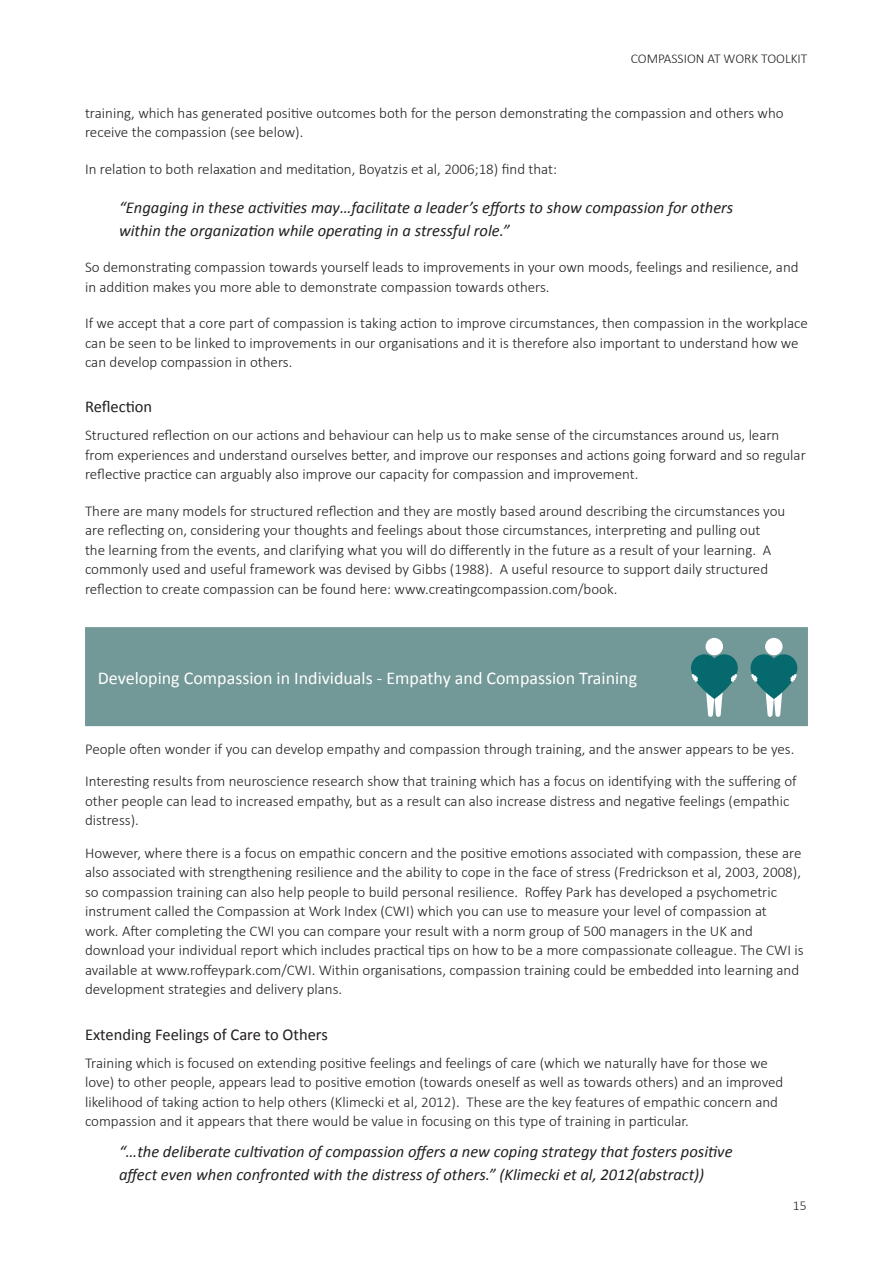
<style>
.page{position:relative;width:893px;height:1263px;background:#fff}
.page>*{position:absolute;margin:0;border:0;box-sizing:border-box;transform-origin:0 0}
.Level_1_extra_headin{font:18px "Calibri";color:#fff}
.Text_Quote{font:italic 16.5px/22.5px "Calibri";color:#231f20}
.Level_2_heading{font:16.5px "Calibri";color:#231f20}
.t1{font:300 15px/19.5px "Calibri";color:#231f20}
.t2{font:300 13.5px "Calibri";color:#231f20}
</style>
<div class="page">
<div style="left:85px;top:627px;width:723px;height:99px;background:#729897"></div>
<div style="left:765px;top:638px;width:18px;height:17px;background:#fff;border-radius:50%"></div>
<svg style="left:750px;top:654px;width:47px;height:63px"></svg>
<div style="left:706px;top:638px;width:17px;height:17px;background:#fff;border-radius:50%"></div>
<svg style="left:691px;top:654px;width:47px;height:63px"></svg>
<p class="t2" style="left:631px;top:50px;width:178px">COMPASSION AT WORK TOOLKIT</p>
<p class="t1" style="left:85px;top:103px;width:700px">training, which has generated positive outcomes both for the person demonstrating the compassion and others who receive the compassion (see below).</p>
<p class="t1" style="left:85px;top:159px;width:473px">In relation to both relaxation and meditation, Boyatzis et al, 2006;18) find that:</p>
<p class="Text_Quote" style="left:119px;top:196px;width:616px">“Engaging in these activities may…facilitate a leader’s efforts to show compassion for others within the organization while operating in a stressful role.”</p>
<p class="t1" style="left:85px;top:257px;width:715px">So demonstrating compassion towards yourself leads to improvements in your own moods, feelings and resilience, and in addition makes you more able to demonstrate compassion towards others.</p>
<p class="t1" style="left:85px;top:313px;width:724px">If we accept that a core part of compassion is taking action to improve circumstances, then compassion in the workplace can be seen to be linked to improvements in our organisations and it is therefore also important to understand how we can develop compassion in others.</p>
<p class="Level_2_heading" style="left:85px;top:396px;width:69px">Reflection</p>
<p class="t1" style="left:85px;top:426px;width:722px">Structured reflection on our actions and behaviour can help us to make sense of the circumstances around us, learn from experiences and understand ourselves better, and improve our responses and actions going forward and so regular reflective practice can arguably also improve our capacity for compassion and improvement.</p>
<p class="t1" style="left:85px;top:501px;width:702px">There are many models for structured reflection and they are mostly based around describing the circumstances you are reflecting on, considering your thoughts and feelings about those circumstances, interpreting and pulling out<br>the learning from the events, and clarifying what you will do differently in the future as a result of your learning. A commonly used and useful framework was devised by Gibbs (1988). A useful resource to support daily structured reflection to create compassion can be found here: www.creatingcompassion.com/book.</p>
<p class="Level_1_extra_headin" style="left:98px;top:666px;width:541px">Developing Compassion in Individuals - Empathy and Compassion Training</p>
<p class="t1" style="left:85px;top:739px;width:711px">People often wonder if you can develop empathy and compassion through training, and the answer appears to be yes.</p>
<p class="t1" style="left:85px;top:771px;width:713px">Interesting results from neuroscience research show that training which has a focus on identifying with the suffering of other people can lead to increased empathy, but as a result can also increase distress and negative feelings (empathic distress).</p>
<p class="t1" style="left:85px;top:843px;width:720px">However, where there is a focus on empathic concern and the positive emotions associated with compassion, these are also associated with strengthening resilience and the ability to cope in the face of stress (Fredrickson et al, 2003, 2008), so compassion training can also help people to build personal resilience. Roffey Park has developed a psychometric instrument called the Compassion at Work Index (CWI) which you can use to measure your level of compassion at work. After completing the CWI you can compare your result with a norm group of 500 managers in the UK and download your individual report which includes practical tips on how to be a more compassionate colleague. The CWI is available at www.roffeypark.com/CWI. Within organisations, compassion training could be embedded into learning and development strategies and delivery plans.</p>
<p class="Level_2_heading" style="left:85px;top:1023px;width:244px">Extending Feelings of Care to Others</p>
<p class="t1" style="left:85px;top:1053px;width:700px">Training which is focused on extending positive feelings and feelings of care (which we naturally have for those we love) to other people, appears lead to positive emotion (towards oneself as well as towards others) and an improved likelihood of taking action to help others (Klimecki et al, 2012). These are the key features of empathic concern and compassion and it appears that there would be value in focusing on this type of training in particular.</p>
<p class="Text_Quote" style="left:119px;top:1140px;width:615px">“…the deliberate cultivation of compassion offers a new coping strategy that fosters positive affect even when confronted with the distress of others.” (Klimecki et al, 2012(abstract))</p>
<p class="t2" style="left:793px;top:1197px;width:15px">15</p>
</div>
